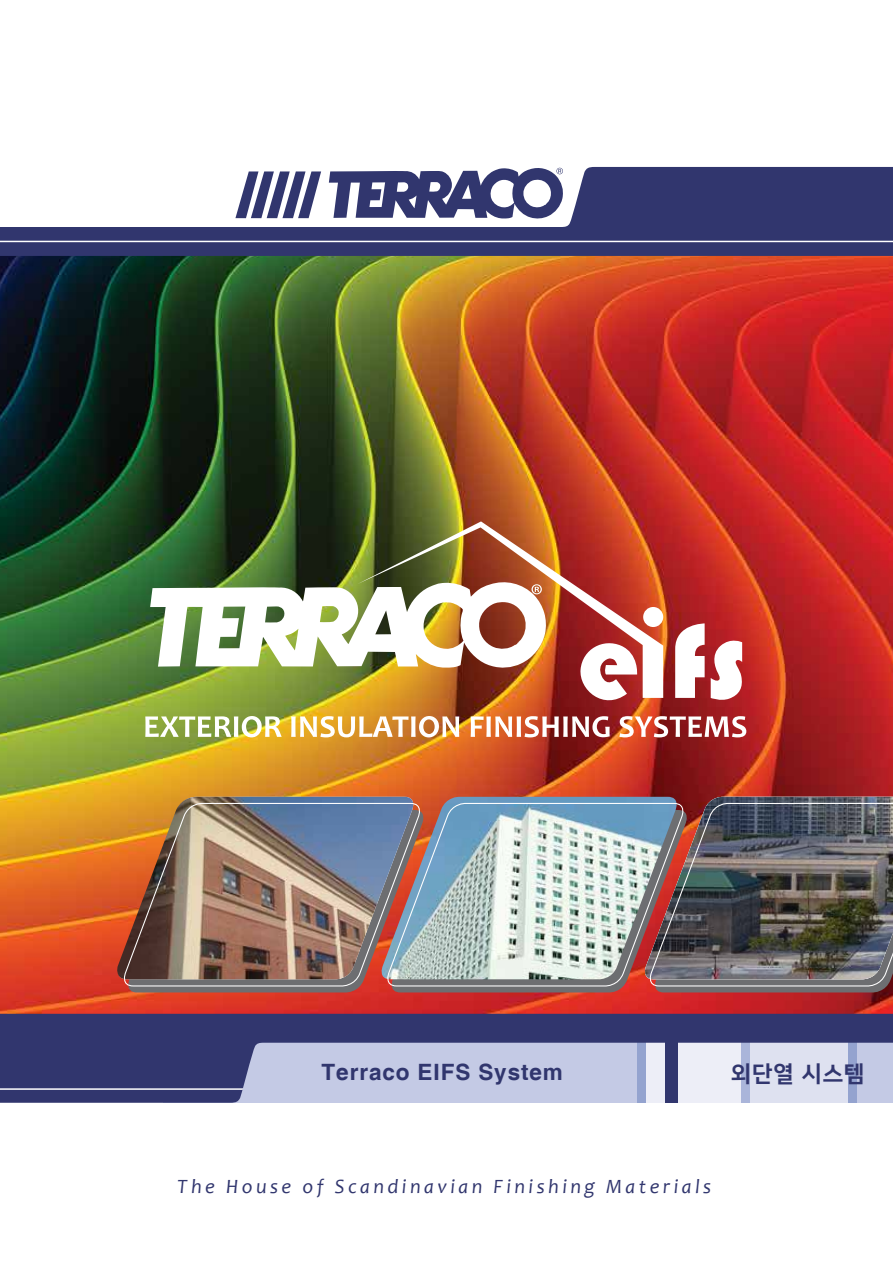
<style>
.page{position:relative;width:893px;height:1263px;background:#fff}
.page>*{position:absolute;margin:0;border:0;box-sizing:border-box;transform-origin:0 0}
.t1{font:700 22.5px "Helvetica";letter-spacing:.04em;color:#31366e}
.t2{font:22.5px "Nanum Square EB";letter-spacing:.04em;color:#31366e}
.t3{font:italic 20.4px "Candara";letter-spacing:.17em;color:#31366e}
</style>
<div class="page">
<img style="left:0;top:256px;width:893px;height:758px">
<svg style="left:0;top:167px;width:893px;height:89px;fill:#31366e"></svg>
<hr style="left:0;top:241px;width:893px;height:1px;background:#fff">
<svg style="left:0;top:1014px;width:893px;height:89px;background:#7a7fa7"></svg>
<hr style="left:0;top:1088px;width:243px;height:2px;background:#fff">
<img style="left:357px;top:521px;width:306px;height:58px">
<img style="left:145px;top:579px;width:601px;height:158px">
<svg style="left:124px;top:987px;width:264px;height:5px"></svg>
<img style="left:114px;top:797px;width:264px;height:182px">
<img style="left:121px;top:802px;width:263px;height:185px">
<svg style="left:388px;top:987px;width:263px;height:5px"></svg>
<img style="left:378px;top:797px;width:263px;height:182px">
<img style="left:384px;top:802px;width:262px;height:185px">
<svg style="left:651px;top:987px;width:242px;height:5px"></svg>
<img style="left:641px;top:797px;width:252px;height:182px">
<img style="left:646px;top:802px;width:247px;height:185px">
<p class="t1" style="left:322px;top:1058px;width:243px">Terraco EIFS System</p>
<p class="t2" style="left:731px;top:1062px;width:135px">외단열 시스템</p>
<p class="t3" style="left:177px;top:1173px;width:535px">The House of Scandinavian Finishing Materials</p>
</div>
